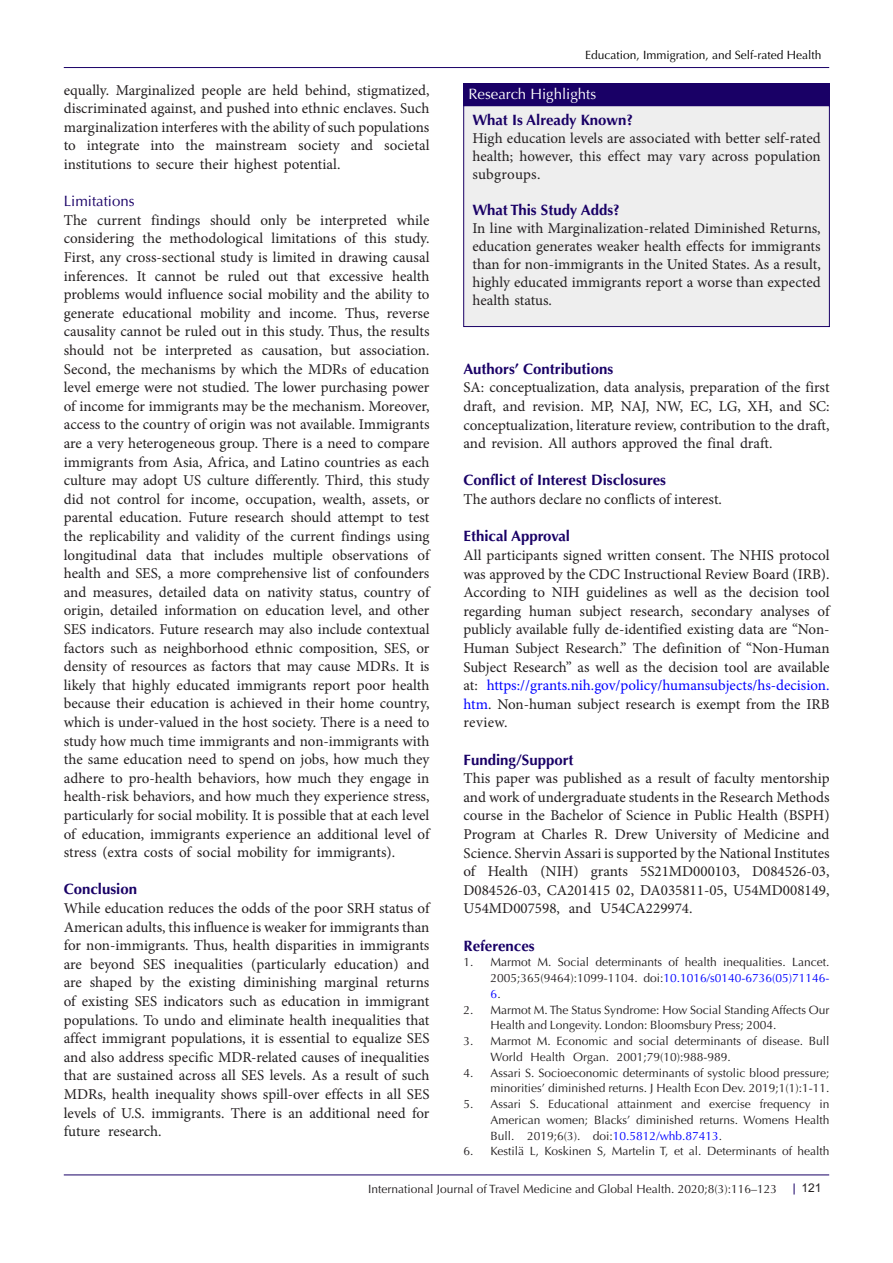
<style>
.page{position:relative;width:893px;height:1263px;background:#fff}
.page>*{position:absolute;margin:0;border:0;box-sizing:border-box;transform-origin:0 0}
.text1{font:15px/18.6px "Minion Pro";color:#231f20;text-align:justify}
.text-titr{font:700 15px "Optima LT Std";color:#190066}
.text1-2{font:700 15px "Optima LT Std";color:#190066}
.t1{font:15px "Optima LT Std";color:#fff}
.t2{font:15px "Optima LT Std";color:#190066}
.t3{font:12px/15.8px "Optima LT Std";color:#231f20;text-align:justify}
.t4{font:12px "Optima LT Std";color:#000001}
.t5{font:12px "Arial";color:#231f20}
.s1{color:#222}
.s2{color:#00f}
</style>
<div class="page">
<hr style="left:64px;top:67px;width:765px;height:1px;background:#190066">
<hr style="left:64px;top:1175px;width:765px;height:1px;background:#190066">
<div style="left:464px;top:106px;width:365px;height:221px;background:#eee"></div>
<div style="left:463px;top:106px;width:367px;height:221px;border:1px solid #190066"></div>
<div style="left:463px;top:84px;width:367px;height:22px;background:#190066"></div>
<p class="text1" style="left:64px;top:81px;width:367px">equally. Marginalized people are held behind, stigmatized, discriminated against, and pushed into ethnic enclaves. Such marginalization interferes with the ability of such populations to integrate into the mainstream society and societal institutions to secure their highest potential.</p>
<p class="t2" style="left:64px;top:192px;width:72px">Limitations</p>
<p class="text1" style="left:64px;top:211px;width:367px">The current findings should only be interpreted while considering the methodological limitations of this study.<br>First, any cross-sectional study is limited in drawing causal inferences. It cannot be ruled out that excessive health problems would influence social mobility and the ability to generate educational mobility and income. Thus, reverse causality cannot be ruled out in this study. Thus, the results should not be interpreted as causation, but association.<br>Second, the mechanisms by which the MDRs of education level emerge were not studied. The lower purchasing power of income for immigrants may be the mechanism. Moreover, access to the country of origin was not available. Immigrants are a very heterogeneous group. There is a need to compare immigrants from Asia, Africa, and Latino countries as each culture may adopt US culture differently. Third, this study did not control for income, occupation, wealth, assets, or parental education. Future research should attempt to test the replicability and validity of the current findings using longitudinal data that includes multiple observations of health and SES, a more comprehensive list of confounders and measures, detailed data on nativity status, country of origin, detailed information on education level, and other SES indicators. Future research may also include contextual factors such as neighborhood ethnic composition, SES, or density of resources as factors that may cause MDRs. It is likely that highly educated immigrants report poor health because their education is achieved in their home country, which is under-valued in the host society. There is a need to study how much time immigrants and non-immigrants with the same education need to spend on jobs, how much they adhere to pro-health behaviors, how much they engage in health-risk behaviors, and how much they experience stress, particularly for social mobility. It is possible that at each level of education, immigrants experience an additional level of stress (extra costs of social mobility for immigrants).</p>
<p class="text-titr" style="left:64px;top:881px;width:75px">Conclusion</p>
<p class="text1" style="left:64px;top:899px;width:367px">While education reduces the odds of the poor SRH status of American adults, this influence is weaker for immigrants than for non-immigrants. Thus, health disparities in immigrants are beyond SES inequalities (particularly education) and are shaped by the existing diminishing marginal returns of existing SES indicators such as education in immigrant populations. To undo and eliminate health inequalities that affect immigrant populations, it is essential to equalize SES and also address specific MDR-related causes of inequalities that are sustained across all SES levels. As a result of such MDRs, health inequality shows spill-over effects in all SES levels of U.S. immigrants. There is an additional need for <span class="s1">future research.</span></p>
<p class="t4" style="left:585px;top:48px;width:238px">Education, Immigration, and Self-rated Health</p>
<p class="t1" style="left:468px;top:85px;width:129px">Research Highlights</p>
<p class="text-titr" style="left:472px;top:112px;width:162px">What Is Already Known?</p>
<p class="text1" style="left:472px;top:130px;width:350px;line-height:18px">High education levels are associated with better self-rated health; however, this effect may vary across population subgroups.</p>
<p class="text1-2" style="left:472px;top:202px;width:149px">What This Study Adds?</p>
<p class="text1" style="left:472px;top:220px;width:350px;line-height:18px">In line with Marginalization-related Diminished Returns, education generates weaker health effects for immigrants than for non-immigrants in the United States. As a result, highly educated immigrants report a worse than expected health status.</p>
<p class="text-titr" style="left:463px;top:360px;width:151px">Authors’ Contributions</p>
<p class="text1" style="left:463px;top:378px;width:368px">SA: conceptualization, data analysis, preparation of the first draft, and revision. MP, NAJ, NW, EC, LG, XH, and SC: conceptualization, literature review, contribution to the draft, and revision. All authors approved the final draft.</p>
<p class="text-titr" style="left:463px;top:472px;width:204px">Conflict of Interest Disclosures</p>
<p class="text1" style="left:463px;top:490px;width:260px">The authors declare no conflicts of interest.</p>
<p class="text-titr" style="left:463px;top:527px;width:108px">Ethical Approval</p>
<p class="text1" style="left:463px;top:546px;width:368px">All participants signed written consent. The NHIS protocol was approved by the CDC Instructional Review Board (IRB).<br>According to NIH guidelines as well as the decision tool regarding human subject research, secondary analyses of publicly available fully de-identified existing data are “Non-Human Subject Research.” The definition of “Non-Human Subject Research” as well as the decision tool are available at: <span class="s2">https://grants.nih.gov/policy/humansubjects/hs-decision. htm</span>. Non-human subject research is exempt from the IRB review.</p>
<p class="text-titr" style="left:463px;top:751px;width:112px">Funding/Support</p>
<p class="text1" style="left:463px;top:769px;width:368px">This paper was published as a result of faculty mentorship and work of undergraduate students in the Research Methods course in the Bachelor of Science in Public Health (BSPH)<br>Program at Charles R. Drew University of Medicine and Science. Shervin Assari is supported by the National Institutes of Health (NIH) grants 5S21MD000103, D084526-03, D084526-03, CA201415 02, DA035811-05, U54MD008149, U54MD007598, and U54CA229974.</p>
<p class="text-titr" style="left:463px;top:937px;width:73px">References</p>
<p class="t3" style="left:490px;top:954px;width:341px;text-indent:-27px">1. Marmot M. Social determinants of health inequalities. Lancet.<br>2005;365(9464):1099-1104. doi:<span class="s2">10.1016/s0140-6736(05)71146- 6</span>.</p>
<p class="t3" style="left:490px;top:1002px;width:341px;text-indent:-27px">2. Marmot M. The Status Syndrome: How Social Standing Affects Our<br>Health and Longevity. London: Bloomsbury Press; 2004.</p>
<p class="t3" style="left:490px;top:1033px;width:341px;text-indent:-27px">3. Marmot M. Economic and social determinants of disease. Bull<br>World Health Organ. 2001;79(10):988-989.</p>
<p class="t3" style="left:463px;top:1065px;width:368px;text-align:right">4. Assari S. Socioeconomic determinants of systolic blood pressure; minorities’ diminished returns. J Health Econ Dev. 2019;1(1):1-11.</p>
<p class="t3" style="left:490px;top:1096px;width:341px;text-indent:-27px">5. Assari S. Educational attainment and exercise frequency in American women; Blacks’ diminished returns. Womens Health Bull. 2019;6(3). doi:<span class="s2">10.5812/whb.87413</span>.</p>
<p class="t3" style="left:463px;top:1143px;width:368px">6. Kestilä L, Koskinen S, Martelin T, et al. Determinants of health</p>
<p class="t3" style="left:368px;top:1181px;width:410px">International Journal of Travel Medicine and Global Health. 2020;8(3):116–123</p>
<p class="t5" style="left:801px;top:1180px;width:22px">121</p>
</div>
